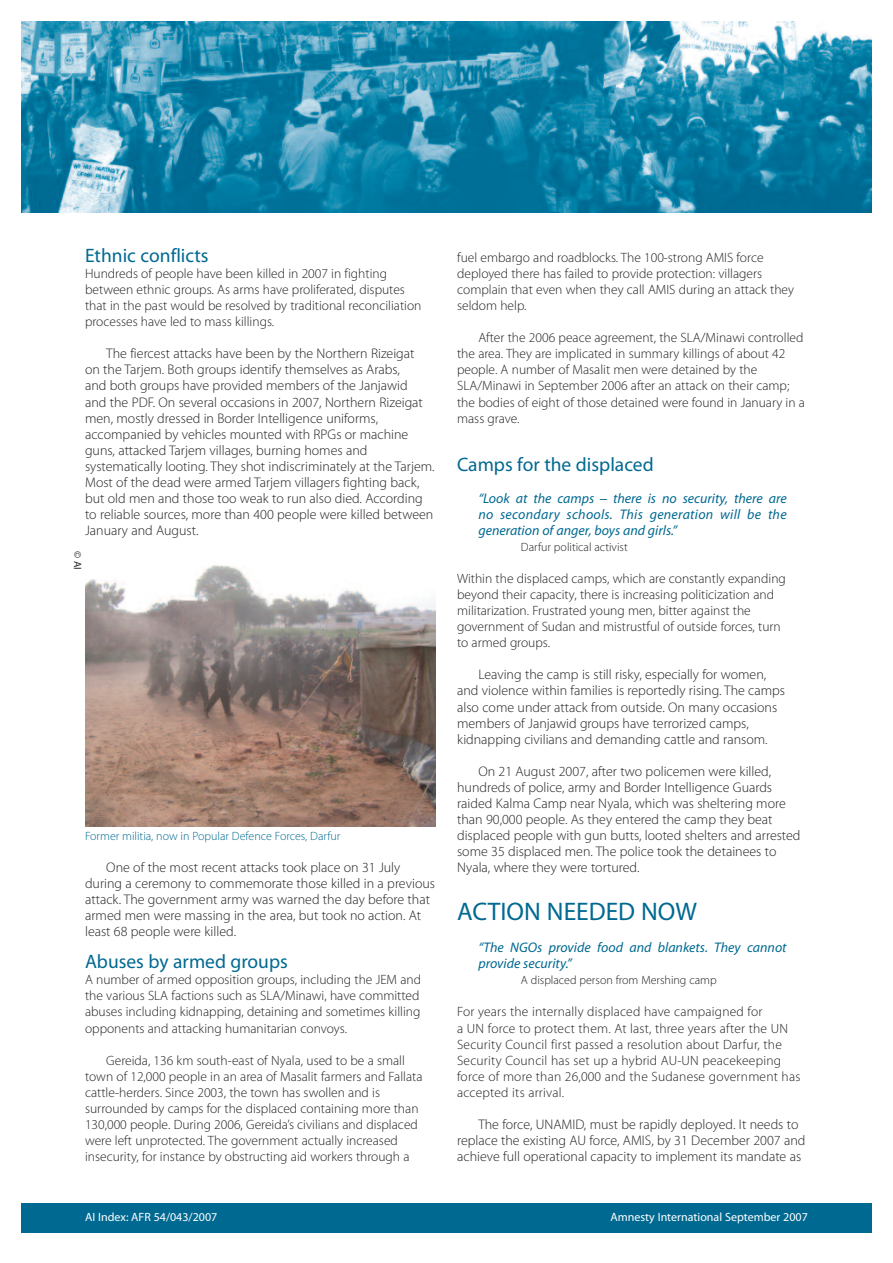
<style>
.page{position:relative;width:893px;height:1263px;background:#fff}
.page>*{position:absolute;margin:0;border:0;box-sizing:border-box;transform-origin:0 0}
.t1{font:25.5px "Myriad Pro";color:#006991}
.t2{font:19.5px "Myriad Pro";color:#006991}
.t3{font:300 13.95px/16px "Myriad Pro";color:#231f20}
.t4{font:italic 13.95px/16px "Myriad Pro";color:#006991;text-align:justify}
.t5{font:300 13.5px/16px "Myriad Pro";color:#231f20}
.t6{font:12px "Myriad Pro";color:#fff}
.t7{font:300 12px "Myriad Pro";color:#231f20}
.t8{font:300 12px "Myriad Pro";color:#006991}
.t9{font:10.5px "Myriad Pro";color:#231f20}
.s1{font-family:"Gill Sans";font-style:normal}
</style>
<div class="page">
<img style="left:21px;top:21px;width:851px;height:191px">
<div style="left:0;top:1203px;width:872px;height:30px;background:#006991"></div>
<div style="left:0;top:0;width:21px;height:1263px;background:#fff"></div>
<img style="left:85px;top:565px;width:350px;height:261px">
<h2 class="t2" style="left:85px;top:248px;width:125px">Ethnic conflicts</h2>
<p class="t5" style="left:85px;top:267px;width:338px">Hundreds of people have been killed in 2007 in fighting between ethnic groups. As arms have proliferated, disputes that in the past would be resolved by traditional reconciliation processes have led to mass killings.</p>
<p class="t3" style="left:85px;top:347px;width:351px;text-indent:21px">The fiercest attacks have been by the Northern Rizeigat<br>on the Tarjem. Both groups identify themselves as Arabs,<br>and both groups have provided members of the Janjawid<br>and the PDF. On several occasions in 2007, Northern Rizeigat men, mostly dressed in Border Intelligence uniforms, accompanied by vehicles mounted with RPGs or machine guns, attacked Tarjem villages, burning homes and systematically looting. They shot indiscriminately at the Tarjem.<br>Most of the dead were armed Tarjem villagers fighting back, but old men and those too weak to run also died. According to reliable sources, more than 400 people were killed between January and August.</p>
<p class="t9" style="left:82px;top:551px;width:20px;rotate:90deg">© AI</p>
<p class="t8" style="left:85px;top:831px;width:257px">Former militia, now in Popular Defence Forces, Darfur</p>
<p class="t3" style="left:85px;top:860px;width:351px;text-indent:21px">One of the most recent attacks took place on 31 July during a ceremony to commemorate those killed in a previous attack. The government army was warned the day before that armed men were massing in the area, but took no action. At least 68 people were killed.</p>
<h2 class="t2" style="left:85px;top:954px;width:204px">Abuses by armed groups</h2>
<p class="t5" style="left:85px;top:973px;width:338px">A number of armed opposition groups, including the JEM and the various SLA factions such as SLA/Minawi, have committed abuses including kidnapping, detaining and sometimes killing opponents and attacking humanitarian convoys.</p>
<p class="t5" style="left:85px;top:1053px;width:339px;text-indent:21px">Gereida, 136 km south-east of Nyala, used to be a small town of 12,000 people in an area of Masalit farmers and Fallata cattle-herders. Since 2003, the town has swollen and is surrounded by camps for the displaced containing more than 130,000 people. During 2006, Gereida’s civilians and displaced were left unprotected. The government actually increased insecurity, for instance by obstructing aid workers through a</p>
<p class="t5" style="left:457px;top:251px;width:338px">fuel embargo and roadblocks. The 100-strong AMIS force deployed there has failed to provide protection: villagers complain that even when they call AMIS during an attack they seldom help.</p>
<p class="t5" style="left:457px;top:331px;width:349px;text-indent:21px">After the 2006 peace agreement, the SLA/Minawi controlled the area. They are implicated in summary killings of about 42 people. A number of Masalit men were detained by the SLA/Minawi in September 2006 after an attack on their camp; the bodies of eight of those detained were found in January in a mass grave.</p>
<h2 class="t2" style="left:457px;top:457px;width:198px">Camps for the displaced</h2>
<p class="t4" style="left:478px;top:491px;width:310px">“Look at the camps <span class="s1">–</span> there is no security, there are no secondary schools. This generation will be the generation of anger, boys and girls.”</p>
<p class="t7" style="left:521px;top:542px;width:108px">Darfur political activist</p>
<p class="t5" style="left:457px;top:572px;width:330px">Within the displaced camps, which are constantly expanding beyond their capacity, there is increasing politicization and militarization. Frustrated young men, bitter against the government of Sudan and mistrustful of outside forces, turn to armed groups.</p>
<p class="t3" style="left:457px;top:668px;width:330px;text-indent:21px">Leaving the camp is still risky, especially for women, and violence within families is reportedly rising. The camps also come under attack from outside. On many occasions members of Janjawid groups have terrorized camps, kidnapping civilians and demanding cattle and ransom.</p>
<p class="t3" style="left:457px;top:764px;width:345px;text-indent:21px">On 21 August 2007, after two policemen were killed, hundreds of police, army and Border Intelligence Guards raided Kalma Camp near Nyala, which was sheltering more than 90,000 people. As they entered the camp they beat displaced people with gun butts, looted shelters and arrested some 35 displaced men. The police took the detainees to Nyala, where they were tortured.</p>
<h1 class="t1" style="left:457px;top:902px;width:241px">ACTION NEEDED NOW</h1>
<p class="t4" style="left:478px;top:941px;width:310px">“The NGOs provide food and blankets. They cannot provide security.”</p>
<p class="t7" style="left:521px;top:976px;width:197px">A displaced person from Mershing camp</p>
<p class="t5" style="left:457px;top:1005px;width:345px">For years the internally displaced have campaigned for<br>a UN force to protect them. At last, three years after the UN Security Council first passed a resolution about Darfur, the Security Council has set up a hybrid AU-UN peacekeeping force of more than 26,000 and the Sudanese government has accepted its arrival.</p>
<p class="t3" style="left:457px;top:1117px;width:350px;text-indent:21px">The force, UNAMID, must be rapidly deployed. It needs to replace the existing AU force, AMIS, by 31 December 2007 and achieve full operational capacity to implement its mandate as</p>
<p class="t6" style="left:85px;top:1213px;width:134px">AI Index: AFR 54/043/2007</p>
<p class="t6" style="left:610px;top:1213px;width:199px">Amnesty International September 2007</p>
<p class="t6" style="left:635px;top:1213px;width:147px">Amnesty International March</p>
</div>
